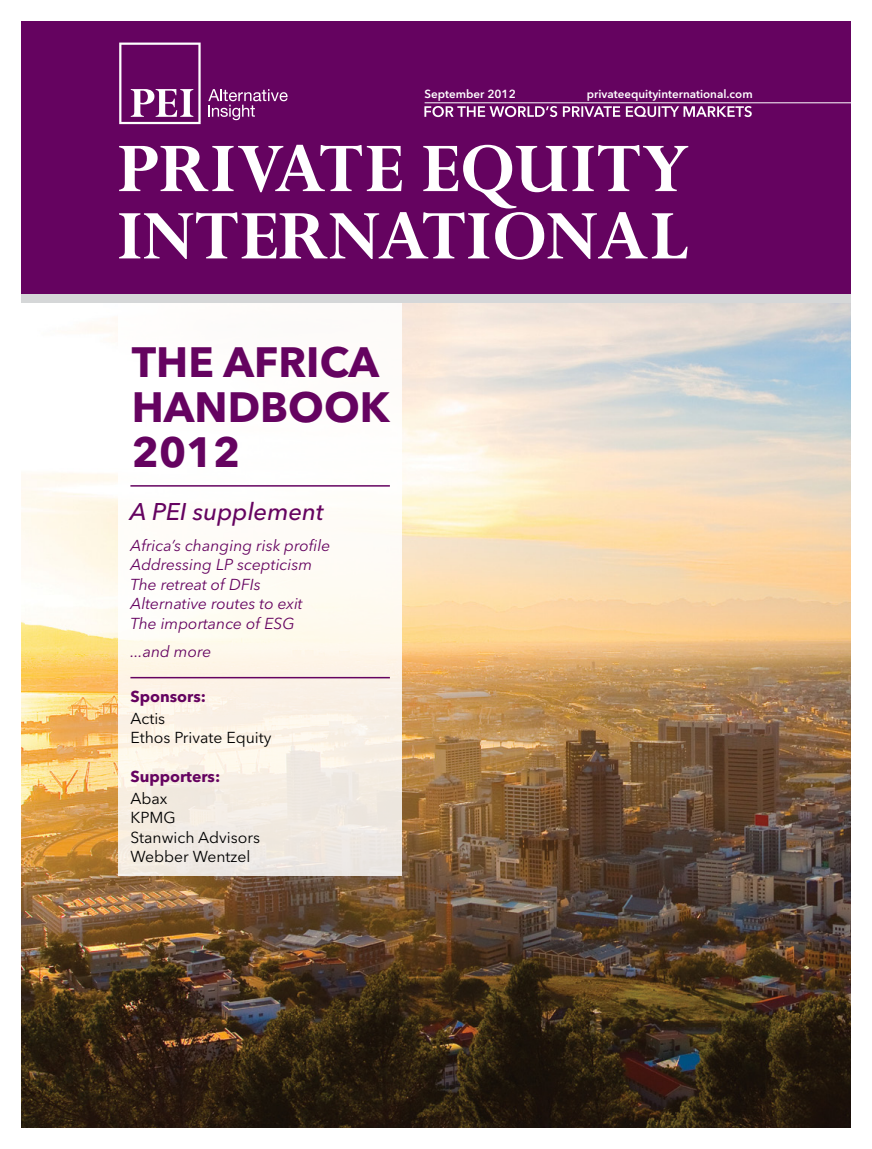
<style>
.page{position:relative;width:872px;height:1149px;background:#fff}
.page>*{position:absolute;margin:0;border:0;box-sizing:border-box;transform-origin:0 0}
.t1{font:700 42px/45px "Avenir Next LT Pro";color:#650360}
.t2{font:italic 500 24px "Avenir Next LT Pro";color:#650360}
.t3{font:italic 15.75px/19.5px "Avenir Next LT Pro";color:#650360}
.t4{font:15.75px/19.5px "Avenir Next LT Pro";color:#000}
.t5{font:700 15.75px "Avenir Next LT Pro";color:#650360}
.t6{font:600 11.7px "Avenir Next LT Pro";color:#fff}
</style>
<div class="page">
<img style="left:21px;top:303px;width:829px;height:824px">
<div style="left:21px;top:21px;width:829px;height:277px;background:#650360"></div>
<svg style="left:119px;top:145px;width:569px;height:114px"></svg>
<svg style="left:119px;top:43px;width:82px;height:81px"></svg>
<svg style="left:208px;top:89px;width:80px;height:31px"></svg>
<svg style="left:424px;top:106px;width:327px;height:11px"></svg>
<hr style="left:424px;top:102px;width:448px;height:1px;background:#fff">
<div style="left:118px;top:302px;width:284px;height:573px;background:linear-gradient(to bottom,#fff,#f4ebe0)"></div>
<div style="left:21px;top:294px;width:829px;height:9px;background:#d5d7d8"></div>
<hr style="left:130px;top:485px;width:260px;height:1px;background:#650360">
<hr style="left:130px;top:676px;width:260px;height:2px;background:#650360">
<p class="t6" style="left:424px;top:87px;width:93px">September 2012</p>
<p class="t6" style="left:587px;top:87px;width:167px">privateequityinternational.com</p>
<h1 class="t1" style="left:132px;top:339px;width:259px">the africa handbook<br>2012</h1>
<h2 class="t2" style="left:130px;top:497px;width:195px">A PEI supplement</h2>
<p class="t3" style="left:130px;top:535px;width:201px">Africa’s changing risk profile<br>Addressing LP scepticism<br>The retreat of DFIs<br>Alternative routes to exit<br>The importance of ESG</p>
<p class="t3" style="left:130px;top:641px;width:82px">...and more</p>
<p class="t5" style="left:130px;top:686px;width:77px">Sponsors:</p>
<p class="t4" style="left:130px;top:708px;width:143px">Actis<br>Ethos Private Equity</p>
<p class="t5" style="left:130px;top:766px;width:91px">Supporters:</p>
<p class="t4" style="left:130px;top:788px;width:131px">Abax<br>KPMG<br>Stanwich Advisors<br>Webber Wentzel</p>
</div>
